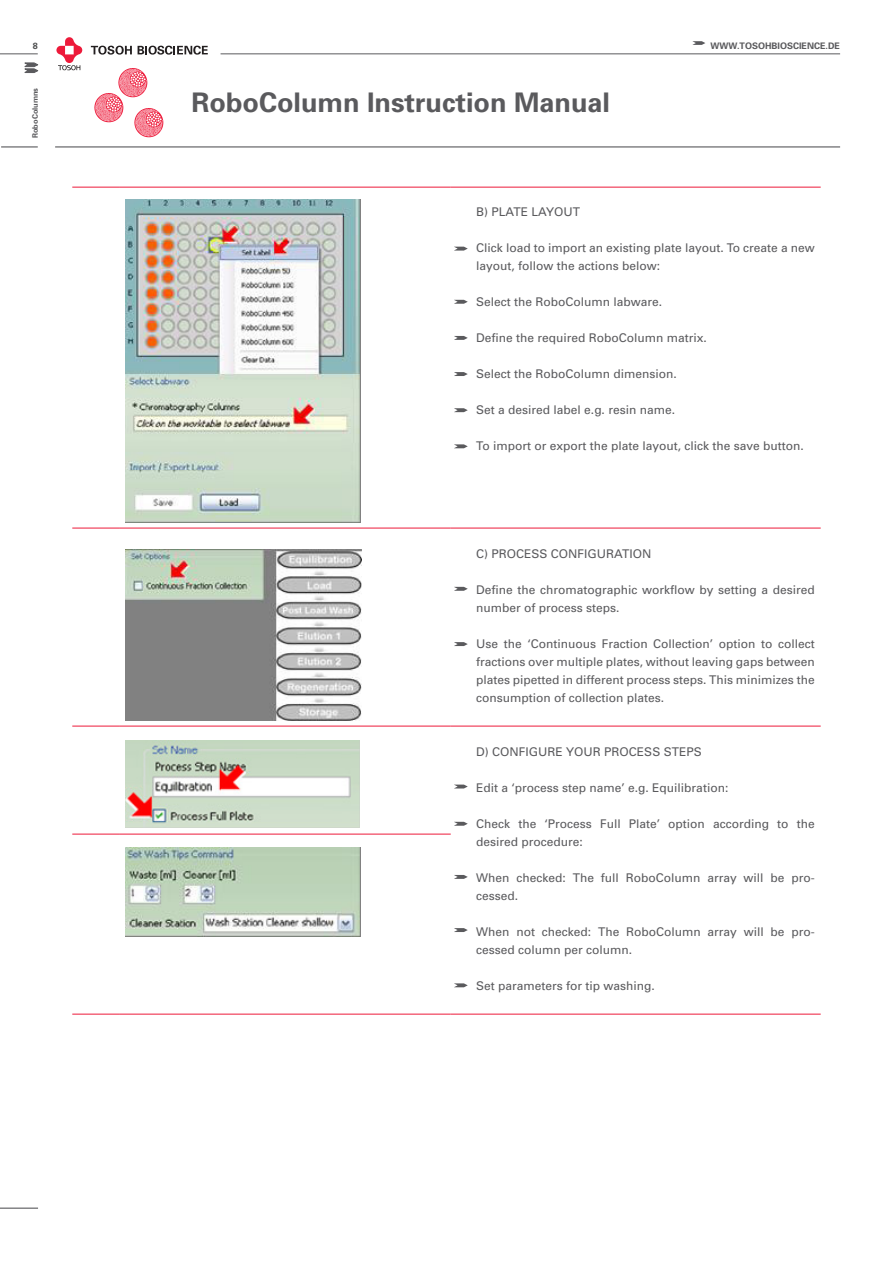
<style>
.page{position:relative;width:893px;height:1263px;background:#fff}
.page>*{position:absolute;margin:0;border:0;box-sizing:border-box;transform-origin:0 0}
.Seitentitel{font:700 27px "Univers";color:#5a5a5d}
.Legende_-_Figures{font:12px/18px "Univers";color:#5a5a5d}
.Headers_-_Figures{font:12px "Univers";color:#5a5a5d}
.t1{font:700 9px "Univers";color:#5a5a5d}
.t2{font:700 9px "Univers";color:#4b4c4d}
.t3{font:700 7.5px "Univers";color:#5a5a5d}
</style>
<div class="page">
<hr style="left:0;top:1207px;width:38px;height:2px;background:#5a5a5d">
<hr style="left:221px;top:53px;width:619px;height:1px;background:#5a5a5d">
<hr style="left:0;top:53px;width:38px;height:1px;background:#5a5a5d">
<svg style="left:24px;top:62px;width:14px;height:11px"></svg>
<svg style="left:693px;top:41px;width:12px;height:4px"></svg>
<svg style="left:56px;top:37px;width:26px;height:34px"></svg>
<svg style="left:91px;top:46px;width:41px;height:9px"></svg>
<svg style="left:138px;top:46px;width:70px;height:9px"></svg>
<hr style="left:55px;top:146px;width:785px;height:1px;background:#5a5a5d">
<hr style="left:1px;top:146px;width:37px;height:1px;background:#5a5a5d">
<img style="left:118px;top:68px;width:30px;height:30px">
<img style="left:134px;top:108px;width:30px;height:30px">
<img style="left:94px;top:93px;width:30px;height:30px">
<hr style="left:72px;top:187px;width:47px;height:1px;background:#ed1a3a">
<hr style="left:119px;top:187px;width:332px;height:1px;background:#ed1a3a">
<hr style="left:451px;top:187px;width:370px;height:1px;background:#ed1a3a">
<hr style="left:72px;top:528px;width:47px;height:1px;background:#ed1a3a">
<hr style="left:119px;top:528px;width:332px;height:1px;background:#ed1a3a">
<hr style="left:451px;top:528px;width:370px;height:1px;background:#ed1a3a">
<hr style="left:72px;top:726px;width:47px;height:1px;background:#ed1a3a">
<hr style="left:119px;top:726px;width:332px;height:1px;background:#ed1a3a">
<hr style="left:451px;top:726px;width:370px;height:1px;background:#ed1a3a">
<hr style="left:72px;top:834px;width:47px;height:1px;background:#ed1a3a">
<hr style="left:119px;top:834px;width:332px;height:1px;background:#ed1a3a">
<hr style="left:72px;top:1014px;width:47px;height:1px;background:#ed1a3a">
<hr style="left:119px;top:1014px;width:332px;height:1px;background:#ed1a3a">
<hr style="left:451px;top:1014px;width:370px;height:1px;background:#ed1a3a">
<img style="left:125px;top:199px;width:235px;height:323px">
<img style="left:125px;top:549px;width:236px;height:171px">
<img style="left:125px;top:740px;width:235px;height:88px">
<img style="left:125px;top:847px;width:235px;height:89px">
<svg style="left:454px;top:247px;width:14px;height:4px"></svg>
<svg style="left:454px;top:300px;width:14px;height:4px"></svg>
<svg style="left:454px;top:336px;width:14px;height:4px"></svg>
<svg style="left:454px;top:372px;width:14px;height:4px"></svg>
<svg style="left:454px;top:408px;width:14px;height:4px"></svg>
<svg style="left:454px;top:444px;width:14px;height:4px"></svg>
<svg style="left:454px;top:587px;width:14px;height:4px"></svg>
<svg style="left:454px;top:642px;width:14px;height:4px"></svg>
<svg style="left:454px;top:784px;width:14px;height:4px"></svg>
<svg style="left:454px;top:822px;width:14px;height:4px"></svg>
<svg style="left:454px;top:875px;width:14px;height:4px"></svg>
<svg style="left:454px;top:928px;width:14px;height:4px"></svg>
<svg style="left:454px;top:983px;width:14px;height:4px"></svg>
<p class="t2" style="left:33px;top:40px;width:7px">8</p>
<p class="t1" style="left:710px;top:40px;width:131px">WWW.TOSOHBIOSCIENCE.DE</p>
<p class="t3" style="left:30px;top:138px;width:52px;rotate:-90deg">RoboColumns</p>
<p class="Seitentitel" style="left:192px;top:85px;width:420px">RoboColumn Instruction Manual</p>
<p class="Headers_-_Figures" style="left:476px;top:204px;width:105px">B) PLATE LAYOUT</p>
<p class="Legende_-_Figures" style="left:476px;top:239px;width:340px">Click load to import an existing plate layout. To create a new layout, follow the actions below:</p>
<p class="Legende_-_Figures" style="left:476px;top:293px;width:188px">Select the RoboColumn labware.</p>
<p class="Legende_-_Figures" style="left:476px;top:329px;width:232px">Define the required RoboColumn matrix.</p>
<p class="Legende_-_Figures" style="left:476px;top:365px;width:202px">Select the RoboColumn dimension.</p>
<p class="Legende_-_Figures" style="left:476px;top:401px;width:200px">Set a desired label e.g. resin name.</p>
<p class="Legende_-_Figures" style="left:476px;top:437px;width:329px">To import or export the plate layout, click the save button.</p>
<p class="Headers_-_Figures" style="left:476px;top:546px;width:177px">C) PROCESS CONFIGURATION</p>
<p class="Legende_-_Figures" style="left:476px;top:581px;width:340px">Define the chromatographic workflow by setting a desired number of process steps.</p>
<p class="Legende_-_Figures" style="left:476px;top:635px;width:340px;text-align:justify">Use the ‘Continuous Fraction Collection’ option to collect fractions over multiple plates, without leaving gaps between plates pipetted in different process steps. This minimizes the consumption of collection plates.</p>
<p class="Headers_-_Figures" style="left:476px;top:744px;width:227px">D) CONFIGURE YOUR PROCESS STEPS</p>
<p class="Headers_-_Figures" style="left:476px;top:780px;width:254px">Edit a ‘process step name’ e.g. Equilibration:</p>
<p class="Legende_-_Figures" style="left:476px;top:815px;width:340px">Check the ‘Process Full Plate’ option according to the desired procedure:</p>
<p class="Legende_-_Figures" style="left:476px;top:869px;width:340px">When checked: The full RoboColumn array will be pro&shy;cessed.</p>
<p class="Legende_-_Figures" style="left:476px;top:923px;width:340px">When not checked: The RoboColumn array will be pro&shy;cessed column per column.</p>
<p class="Legende_-_Figures" style="left:476px;top:977px;width:180px">Set parameters for tip washing.</p>
</div>
